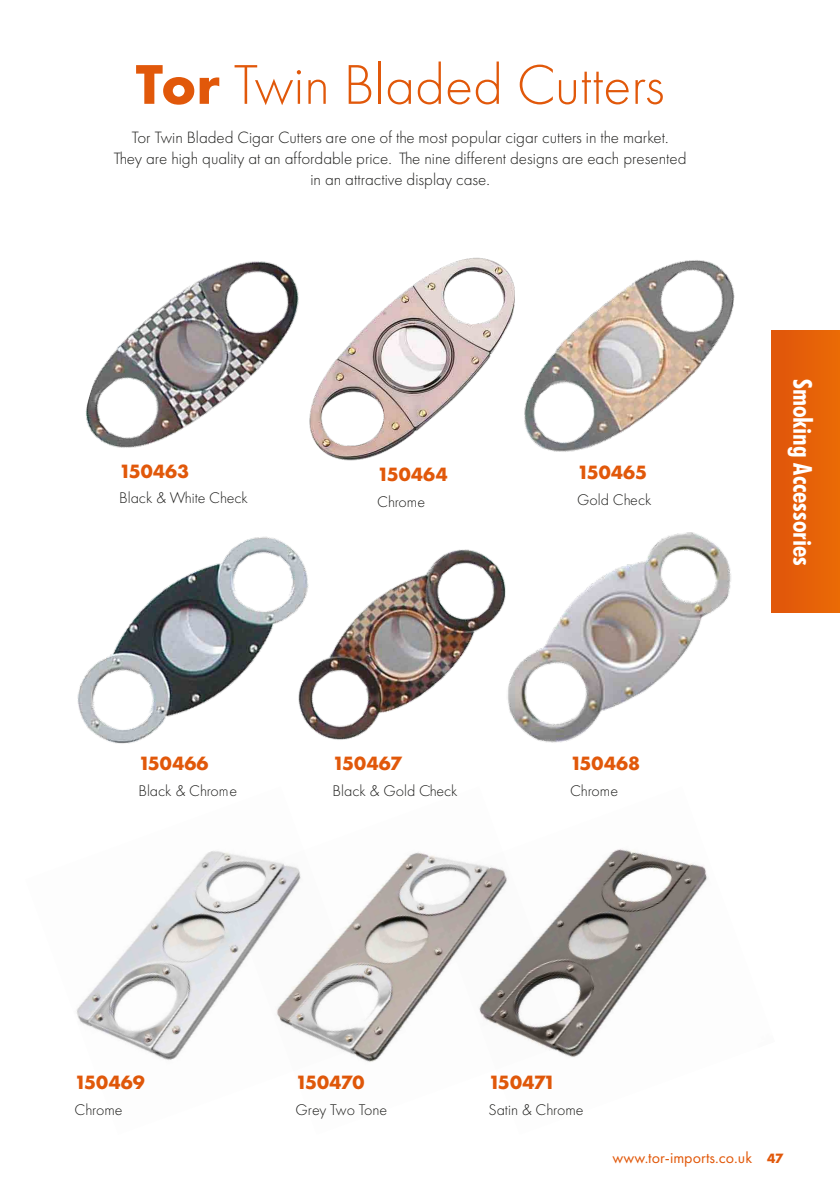
<style>
.page{position:relative;width:840px;height:1191px;background:#fff}
.page>*{position:absolute;margin:0;border:0;box-sizing:border-box;transform-origin:0 0}
.t1{font:300 58px "Futura PT";color:#e1580a}
.t2{font:700 condensed 26px "Futura BT";color:#fff}
.t3{font:700 20px "Futura PT";color:#e1580a}
.t4{font:300 17px/21px "Futura PT";color:#1d1d1b;text-align:center}
.t5{font:300 16px "Futura PT";color:#1d1d1b}
.t6{font:16px "Futura PT";color:#e1580a}
.s1{font-weight:700}
.s2{font-weight:700;font-size:14px}
</style>
<div class="page">
<img style="left:77px;top:536px;width:199px;height:208px">
<img style="left:250px;top:539px;width:218px;height:205px">
<img style="left:538px;top:260px;width:197px;height:192px">
<img style="left:309px;top:257px;width:229px;height:204px">
<img style="left:76px;top:851px;width:147px;height:209px">
<img style="left:223px;top:852px;width:203px;height:210px">
<img style="left:426px;top:849px;width:282px;height:209px">
<img style="left:468px;top:532px;width:263px;height:211px">
<img style="left:85px;top:261px;width:214px;height:187px">
<div style="left:771px;top:331px;width:68px;height:281px;background:#e55f09"></div>
<h1 class="t1" style="left:136px;top:52px;width:530px"><span class="s1">Tor</span> Twin Bladed Cutters</h1>
<p class="t4" style="left:114px;top:127px;width:574px">Tor Twin Bladed Cigar Cutters are one of the most popular cigar cutters in the market.<br>They are high quality at an affordable price. The nine different designs are each presented in an attractive display case.</p>
<p class="t3" style="left:119px;top:458px;width:72px">150463</p>
<p class="t5" style="left:119px;top:489px;width:130px">Black &amp; White Check</p>
<p class="t3" style="left:377px;top:461px;width:72px">150464</p>
<p class="t5" style="left:377px;top:492px;width:49px">Chrome</p>
<p class="t3" style="left:138px;top:750px;width:71px">150466</p>
<p class="t5" style="left:138px;top:781px;width:100px">Black &amp; Chrome</p>
<p class="t3" style="left:332px;top:750px;width:70px">150467</p>
<p class="t5" style="left:332px;top:781px;width:126px">Black &amp; Gold Check</p>
<p class="t3" style="left:577px;top:459px;width:71px">150465</p>
<p class="t5" style="left:577px;top:490px;width:76px">Gold Check</p>
<p class="t3" style="left:569px;top:750px;width:71px">150468</p>
<p class="t5" style="left:569px;top:781px;width:49px">Chrome</p>
<h2 class="t2" style="left:818px;top:379px;width:188px;rotate:90deg">Smoking Accessories</h2>
<p class="t3" style="left:75px;top:1069px;width:72px">150469</p>
<p class="t5" style="left:75px;top:1100px;width:49px">Chrome</p>
<p class="t3" style="left:295px;top:1069px;width:70px">150470</p>
<p class="t5" style="left:295px;top:1100px;width:93px">Grey Two Tone</p>
<p class="t3" style="left:488px;top:1069px;width:68px">150471</p>
<p class="t5" style="left:488px;top:1100px;width:97px">Satin &amp; Chrome</p>
<p class="t6" style="left:612px;top:1147px;width:172px">www.tor-imports.co.uk <span class="s2">47</span></p>
</div>
